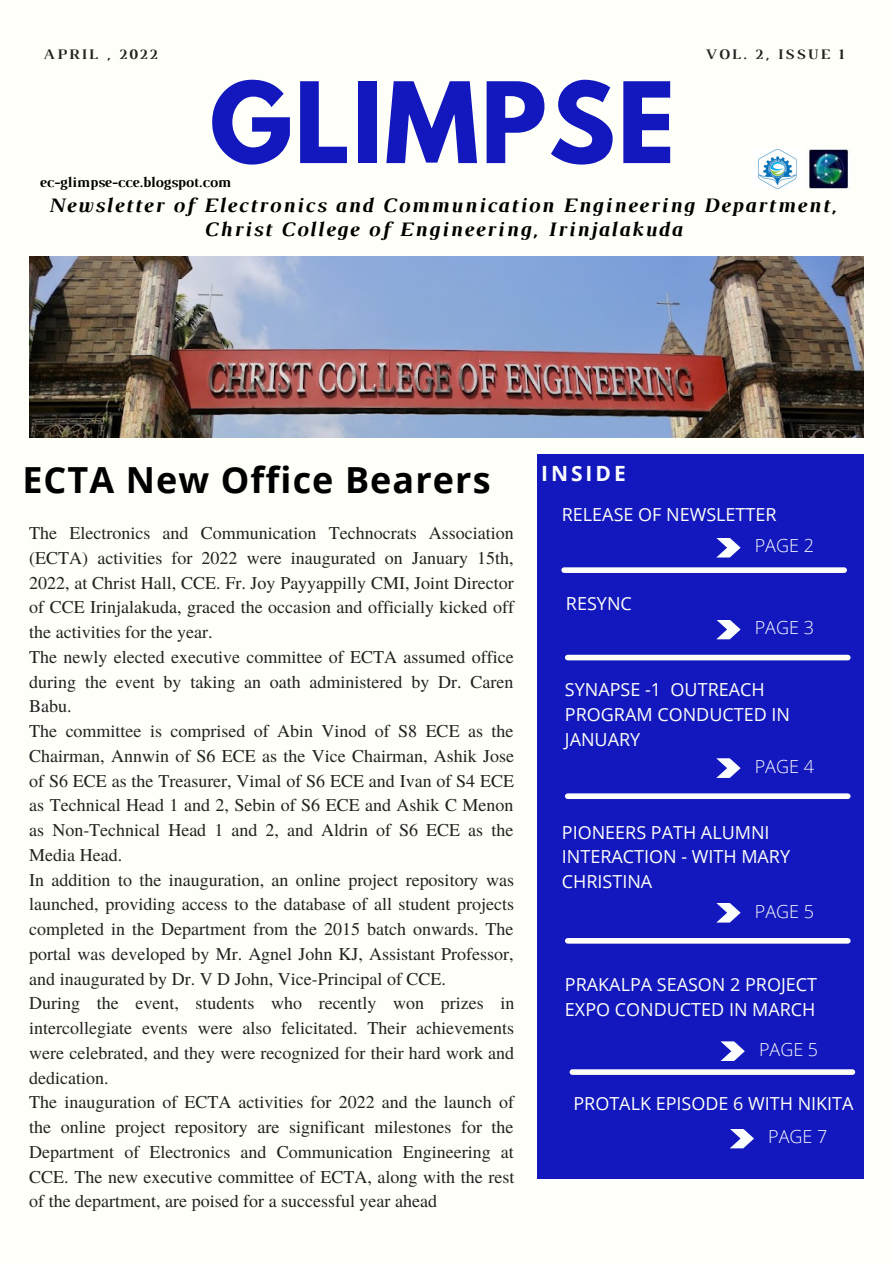
<style>
.page{position:relative;width:893px;height:1264px;background:#fff}
.page>*{position:absolute;margin:0;border:0;box-sizing:border-box;transform-origin:0 0}
.t1{font:700 99.15px "League Spartan";letter-spacing:.02em;color:#1218bd}
.t2{font:700 36px "Open Sans";letter-spacing:.03em;color:#000}
.t3{font:italic 700 21px "Luthier";letter-spacing:.07em;color:#000}
.t4{font:700 21px "Open Sans";letter-spacing:.14em;color:#fbfdfd}
.t5{font:18px/24.8px "Te X Gyre Termes";color:#222;text-align:justify}
.t6{font:18px/24.8px "Open Sans";color:#fffff9}
.t7{font:300 18px "Open Sans";color:#fbfdfd}
.t8{font:700 14.85px "Luthier";color:#000}
.t9{font:700 14.85px "Luthier";letter-spacing:.14em;color:#222}
</style>
<div class="page">
<div style="left:0;top:0;width:892px;height:1262px;background:#fffff9"></div>
<img style="left:29px;top:257px;width:834px;height:181px">
<div style="left:537px;top:455px;width:326px;height:723px;background:#1218bd"></div>
<svg style="left:716px;top:538px;width:24px;height:19px"></svg>
<div style="left:564px;top:567px;width:280px;height:6px;background:#fffff9"></div>
<svg style="left:716px;top:620px;width:24px;height:19px"></svg>
<div style="left:567px;top:654px;width:280px;height:6px;background:#fffff9"></div>
<svg style="left:716px;top:758px;width:24px;height:20px"></svg>
<div style="left:567px;top:793px;width:280px;height:6px;background:#fffff9"></div>
<svg style="left:716px;top:903px;width:24px;height:19px"></svg>
<div style="left:567px;top:938px;width:280px;height:5px;background:#fffff9"></div>
<svg style="left:730px;top:1129px;width:24px;height:19px"></svg>
<div style="left:572px;top:1069px;width:280px;height:5px;background:#fffff9"></div>
<svg style="left:720px;top:1041px;width:24px;height:20px"></svg>
<img style="left:758px;top:149px;width:39px;height:40px">
<img style="left:807px;top:149px;width:43px;height:40px">
<p class="t9" style="left:44px;top:49px;width:115px">APRIL , 2022</p>
<p class="t9" style="left:705px;top:49px;width:140px">VOL. 2, ISSUE 1</p>
<p class="t1" style="left:210px;top:74px;width:466px">GLIMPSE</p>
<p class="t3" style="left:48px;top:198px;width:790px">Newsletter of Electronics and Communication Engineering Department,</p>
<p class="t3" style="left:203px;top:221px;width:480px">Christ College of Engineering, Irinjalakuda</p>
<p class="t8" style="left:39px;top:177px;width:193px">ec-glimpse-cce.blogspot.com</p>
<p class="t2" style="left:22px;top:454px;width:469px">ECTA New Office Bearers</p>
<p class="t5" style="left:29px;top:520px;width:486px">The Electronics and Communication Technocrats Association (ECTA) activities for 2022 were inaugurated on January 15th, 2022, at Christ Hall, CCE. Fr. Joy Payyappilly CMI, Joint Director of CCE Irinjalakuda, graced the occasion and officially kicked off the activities for the year.</p>
<p class="t5" style="left:29px;top:643px;width:486px">The newly elected executive committee of ECTA assumed office during the event by taking an oath administered by Dr. Caren Babu.</p>
<p class="t5" style="left:29px;top:718px;width:486px">The committee is comprised of Abin Vinod of S8 ECE as the Chairman, Annwin of S6 ECE as the Vice Chairman, Ashik Jose of S6 ECE as the Treasurer, Vimal of S6 ECE and Ivan of S4 ECE as Technical Head 1 and 2, Sebin of S6 ECE and Ashik C Menon as Non-Technical Head 1 and 2, and Aldrin of S6 ECE as the Media Head.</p>
<p class="t5" style="left:29px;top:866px;width:486px">In addition to the inauguration, an online project repository was launched, providing access to the database of all student projects completed in the Department from the 2015 batch onwards. The portal was developed by Mr. Agnel John KJ, Assistant Professor, and inaugurated by Dr. V D John, Vice-Principal of CCE.</p>
<p class="t5" style="left:29px;top:990px;width:486px">During the event, students who recently won prizes in intercollegiate events were also felicitated. Their achievements were celebrated, and they were recognized for their hard work and dedication.</p>
<p class="t5" style="left:29px;top:1088px;width:486px">The inauguration of ECTA activities for 2022 and the launch of the online project repository are significant milestones for the Department of Electronics and Communication Engineering at CCE. The new executive committee of ECTA, along with the rest of the department, are poised for a successful year ahead</p>
<p class="t4" style="left:541px;top:458px;width:86px">INSIDE</p>
<p class="t6" style="left:561px;top:501px;width:216px">RELEASE OF NEWSLETTER</p>
<p class="t6" style="left:566px;top:590px;width:67px">RESYNC</p>
<p class="t7" style="left:754px;top:533px;width:61px">PAGE 2</p>
<p class="t7" style="left:754px;top:615px;width:61px">PAGE 3</p>
<p class="t6" style="left:565px;top:677px;width:227px">SYNAPSE -1 OUTREACH<br>PROGRAM CONDUCTED IN<br>JANUARY</p>
<p class="t7" style="left:754px;top:753px;width:61px">PAGE 4</p>
<p class="t6" style="left:562px;top:819px;width:230px">PIONEERS PATH ALUMNI<br>INTERACTION - WITH MARY<br>CHRISTINA</p>
<p class="t7" style="left:754px;top:898px;width:61px">PAGE 5</p>
<p class="t6" style="left:565px;top:971px;width:254px">PRAKALPA SEASON 2 PROJECT<br>EXPO CONDUCTED IN MARCH</p>
<p class="t7" style="left:759px;top:1036px;width:61px">PAGE 5</p>
<p class="t6" style="left:573px;top:1090px;width:282px">PROTALK EPISODE 6 WITH NIKITA</p>
<p class="t7" style="left:768px;top:1124px;width:61px">PAGE 7</p>
</div>
